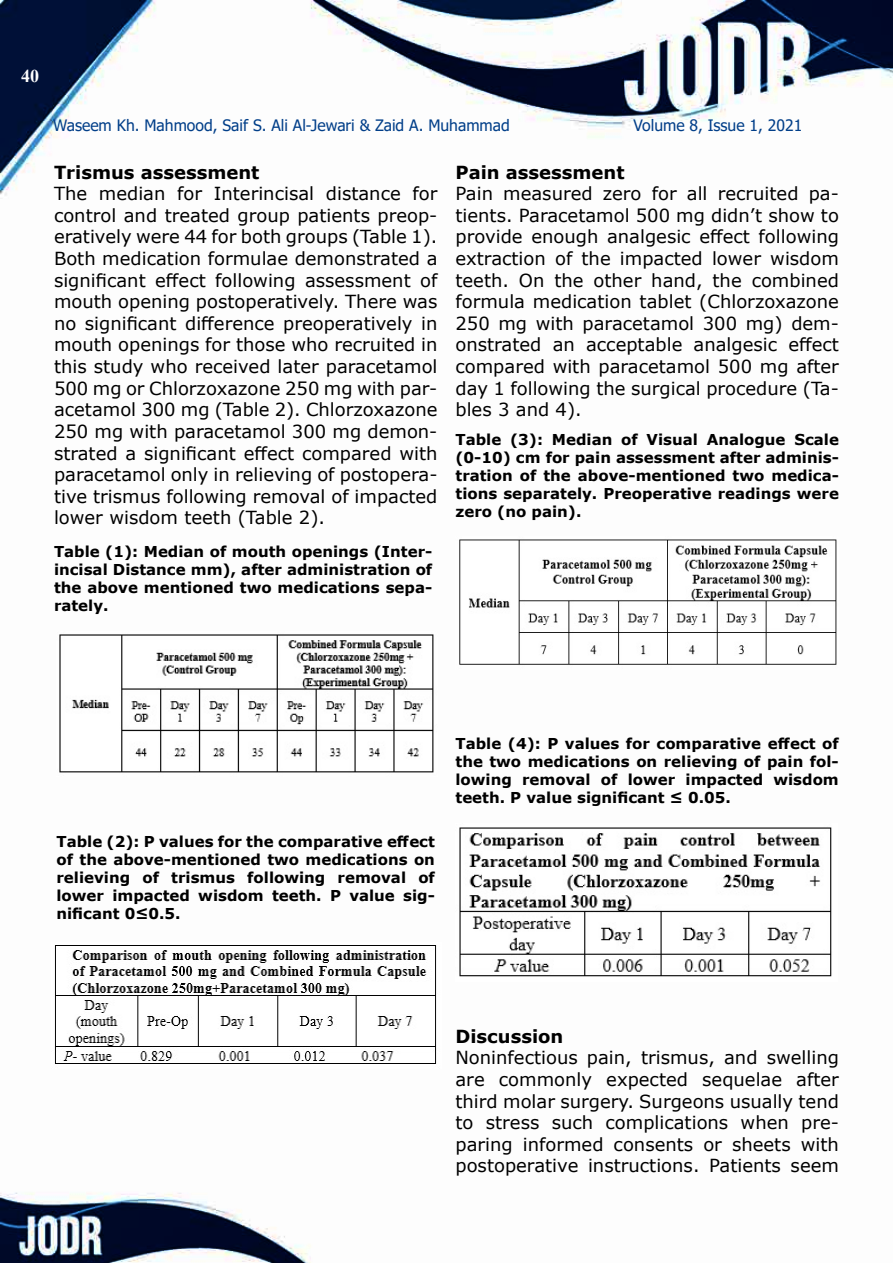
<style>
.page{position:relative;width:893px;height:1263px;background:#fff}
.page>*{position:absolute;margin:0;border:0;box-sizing:border-box;transform-origin:0 0}
.t1{font:18px/21.6px "Verdana";color:#000}
.t2{font:700 18px "Verdana";color:#000}
.t3{font:700 18px "Times New Roman";color:#fff}
.t4{font:15.75px "Tahoma";color:#023f89}
.t5{font:700 15px/18px "Verdana";color:#000;text-align:right}
</style>
<div class="page">
<img style="left:0;top:0;width:893px;height:1263px">
<img style="left:56px;top:632px;width:381px;height:145px">
<img style="left:52px;top:943px;width:390px;height:125px">
<img style="left:455px;top:537px;width:384px;height:132px">
<img style="left:455px;top:823px;width:382px;height:159px">
<p class="t3" style="left:21px;top:63px;width:19px">40</p>
<p class="t4" style="left:53px;top:115px;width:458px">Waseem Kh. Mahmood, Saif .S Ali Al-Jewari &amp; Zaid .A Muhammad</p>
<p class="t2" style="left:54px;top:159px;width:207px">Trismus assessment</p>
<p class="t1" style="left:413px;top:183px;width:26px">for</p>
<p class="t4" style="left:633px;top:115px;width:170px">Volume 8, Issue 1, 2021</p>
<p class="t2" style="left:455px;top:159px;width:171px">Pain assessment</p>
<p class="t1" style="left:455px;top:204px;width:385px">tients. Paracetamol 500 mg didn t’ show to</p>
<p class="t1" style="left:177px;top:183px;width:26px">for</p>
<p class="t1" style="left:652px;top:183px;width:26px">for</p>
<p class="t1" style="left:54px;top:183px;width:35px">The</p>
<p class="t1" style="left:54px;top:226px;width:385px">eratively were 44 for both groups (Table 1 .(</p>
<p class="t1" style="left:99px;top:183px;width:68px">median</p>
<p class="t1" style="left:214px;top:183px;width:102px">Interincisal</p>
<p class="t1" style="left:326px;top:183px;width:76px">distance</p>
<p class="t1" style="left:503px;top:183px;width:91px">measured</p>
<p class="t1" style="left:687px;top:183px;width:22px">all</p>
<p class="t1" style="left:718px;top:183px;width:82px">recruited</p>
<p class="t1" style="left:455px;top:183px;width:39px">Pain</p>
<p class="t1" style="left:603px;top:183px;width:40px">zero</p>
<p class="t1" style="left:809px;top:183px;width:32px">pa-</p>
<p class="t1" style="left:54px;top:204px;width:385px">control and treated group patients preop-</p>
<p class="t1" style="left:54px;top:248px;width:385px;text-align:right">Both medication formulae demonstrated a of</p>
<p class="t1" style="left:699px;top:226px;width:52px">effect</p>
<p class="t1" style="left:759px;top:226px;width:82px">following</p>
<p class="t1" style="left:455px;top:226px;width:69px">provide</p>
<p class="t1" style="left:531px;top:226px;width:69px">enough</p>
<p class="t1" style="left:607px;top:226px;width:85px">analgesic</p>
<p class="t1" style="left:555px;top:248px;width:19px">of</p>
<p class="t1" style="left:581px;top:248px;width:31px">the</p>
<p class="t1" style="left:620px;top:248px;width:84px">impacted</p>
<p class="t1" style="left:712px;top:248px;width:50px">lower</p>
<p class="t1" style="left:770px;top:248px;width:70px">wisdom</p>
<p class="t1" style="left:455px;top:248px;width:92px">extraction</p>
<p class="t1" style="left:54px;top:269px;width:93px">significant</p>
<p class="t1" style="left:54px;top:291px;width:385px">mouth opening postoperatively. There was</p>
<p class="t1" style="left:421px;top:312px;width:18px">in</p>
<p class="t1" style="left:155px;top:269px;width:52px">effect</p>
<p class="t1" style="left:215px;top:269px;width:82px">following</p>
<p class="t1" style="left:455px;top:269px;width:385px">teeth.<br>formula medication tablet (Chlorzoxazone</p>
<p class="t1" style="left:788px;top:334px;width:52px">effect</p>
<p class="t1" style="left:554px;top:269px;width:31px">the</p>
<p class="t1" style="left:594px;top:269px;width:49px">other</p>
<p class="t1" style="left:651px;top:269px;width:53px">hand,</p>
<p class="t1" style="left:712px;top:269px;width:31px">the</p>
<p class="t1" style="left:752px;top:269px;width:89px">combined</p>
<p class="t1" style="left:519px;top:269px;width:27px">On</p>
<p class="t1" style="left:305px;top:269px;width:107px">assessment</p>
<p class="t1" style="left:85px;top:312px;width:93px">significant</p>
<p class="t1" style="left:185px;top:312px;width:91px">difference</p>
<p class="t1" style="left:283px;top:312px;width:131px">preoperatively</p>
<p class="t1" style="left:536px;top:312px;width:40px">with</p>
<p class="t1" style="left:583px;top:312px;width:113px">paracetamol</p>
<p class="t1" style="left:746px;top:312px;width:38px">mg)</p>
<p class="t1" style="left:791px;top:312px;width:49px">dem-</p>
<p class="t1" style="left:455px;top:312px;width:36px">250</p>
<p class="t1" style="left:455px;top:356px;width:385px">compared with paracetamol 500 mg after</p>
<p class="t1" style="left:455px;top:399px;width:128px">bles 3 and 4 .(</p>
<p class="t1" style="left:703px;top:312px;width:36px">300</p>
<p class="t1" style="left:54px;top:312px;width:385px">no<br>mouth openings for those who recruited in this study who received later paracetamol</p>
<p class="t1" style="left:54px;top:399px;width:385px">acetamol 300 mg (Table 2 .) Chlorzoxazone</p>
<p class="t1" style="left:498px;top:312px;width:30px">mg</p>
<p class="t1" style="left:455px;top:334px;width:88px">onstrated</p>
<p class="t1" style="left:586px;top:334px;width:98px">acceptable</p>
<p class="t1" style="left:694px;top:334px;width:85px">analgesic</p>
<p class="t1" style="left:553px;top:334px;width:24px">an</p>
<p class="t1" style="left:455px;top:377px;width:385px">day 1 following the surgical procedure (Ta-</p>
<p class="t1" style="left:54px;top:377px;width:385px">500 mg or Chlorzoxazone 250 mg with par-</p>
<p class="t1" style="left:54px;top:420px;width:385px">250 mg with paracetamol 300 mg demon-</p>
<p class="t1" style="left:54px;top:442px;width:385px">strated a significant effect compared with</p>
<p class="t1" style="left:54px;top:464px;width:385px">paracetamol only in relieving of postopera-</p>
<p class="t1" style="left:54px;top:507px;width:273px">lower wisdom teeth (Table 2 .(</p>
<p class="t1" style="left:54px;top:485px;width:385px">tive trismus following removal of impacted</p>
<p class="t5" style="left:54px;top:542px;width:380px">Table (1 :) Median of mouth openings (Inter-</p>
<p class="t5" style="left:54px;top:596px;width:56px">rately.</p>
<p class="t5" style="left:54px;top:560px;width:380px">incisal Distance mm ,) after administration of</p>
<p class="t5" style="left:54px;top:578px;width:380px">the above mentioned two medications sepa-</p>
<p class="t5" style="left:455px;top:430px;width:47px">Table</p>
<p class="t5" style="left:510px;top:430px;width:34px">( 3 :)</p>
<p class="t5" style="left:552px;top:430px;width:62px">Median</p>
<p class="t5" style="left:621px;top:430px;width:18px">of</p>
<p class="t5" style="left:647px;top:430px;width:53px">Visual</p>
<p class="t5" style="left:707px;top:430px;width:80px">Analogue</p>
<p class="t5" style="left:794px;top:430px;width:46px">Scale</p>
<p class="t5" style="left:455px;top:448px;width:385px">(0-10) cm for pain assessment after adminis-</p>
<p class="t5" style="left:455px;top:502px;width:127px">zero (no pain .(</p>
<p class="t5" style="left:520px;top:466px;width:18px">of</p>
<p class="t5" style="left:455px;top:466px;width:59px">tration</p>
<p class="t5" style="left:543px;top:466px;width:29px">the</p>
<p class="t5" style="left:578px;top:466px;width:149px">above-mentioned</p>
<p class="t5" style="left:771px;top:466px;width:69px">medica-</p>
<p class="t5" style="left:733px;top:466px;width:33px">two</p>
<p class="t5" style="left:455px;top:484px;width:385px">tions separately. Preoperative readings were</p>
<p class="t5" style="left:57px;top:832px;width:380px">Table (2 P:) values for the comparative effect of the above-mentioned two medications on of</p>
<p class="t5" style="left:142px;top:868px;width:18px">of</p>
<p class="t5" style="left:247px;top:868px;width:80px">following</p>
<p class="t5" style="left:57px;top:868px;width:75px">relieving</p>
<p class="t5" style="left:57px;top:904px;width:126px">nificant 0≥0.5.</p>
<p class="t5" style="left:171px;top:868px;width:65px">trismus</p>
<p class="t5" style="left:338px;top:868px;width:70px">removal</p>
<p class="t5" style="left:57px;top:886px;width:49px">lower</p>
<p class="t5" style="left:112px;top:886px;width:79px">impacted</p>
<p class="t5" style="left:198px;top:886px;width:67px">wisdom</p>
<p class="t5" style="left:272px;top:886px;width:71px">teeth P.</p>
<p class="t5" style="left:349px;top:886px;width:47px">value</p>
<p class="t5" style="left:403px;top:886px;width:33px">sig-</p>
<p class="t5" style="left:455px;top:734px;width:385px">Table (4 P:) values for comparative effect of</p>
<p class="t5" style="left:773px;top:770px;width:67px">wisdom</p>
<p class="t5" style="left:455px;top:752px;width:385px">the two medications on relieving of pain fol-</p>
<p class="t5" style="left:455px;top:788px;width:277px">teeth P. value significant ≥ 0.05.</p>
<p class="t5" style="left:601px;top:770px;width:18px">of</p>
<p class="t5" style="left:455px;top:770px;width:58px">lowing</p>
<p class="t5" style="left:522px;top:770px;width:70px">removal</p>
<p class="t5" style="left:628px;top:770px;width:49px">lower</p>
<p class="t5" style="left:686px;top:770px;width:79px">impacted</p>
<p class="t2" style="left:455px;top:1023px;width:109px">Discussion</p>
<p class="t1" style="left:455px;top:1047px;width:124px">Noninfectious</p>
<p class="t1" style="left:587px;top:1047px;width:46px">pain,</p>
<p class="t1" style="left:641px;top:1047px;width:75px">trismus,</p>
<p class="t1" style="left:724px;top:1047px;width:35px">and</p>
<p class="t1" style="left:767px;top:1047px;width:74px">swelling</p>
<p class="t1" style="left:796px;top:1068px;width:44px">after</p>
<p class="t1" style="left:499px;top:1068px;width:95px">commonly</p>
<p class="t1" style="left:606px;top:1068px;width:83px">expected</p>
<p class="t1" style="left:702px;top:1068px;width:81px">sequelae</p>
<p class="t1" style="left:455px;top:1068px;width:385px">are<br>third molar surgery. Surgeons usually tend</p>
<p class="t1" style="left:801px;top:1133px;width:40px">with</p>
<p class="t1" style="left:552px;top:1112px;width:43px">such</p>
<p class="t1" style="left:605px;top:1112px;width:124px">complications</p>
<p class="t1" style="left:741px;top:1112px;width:50px">when</p>
<p class="t1" style="left:455px;top:1112px;width:20px">to</p>
<p class="t1" style="left:486px;top:1112px;width:55px">stress</p>
<p class="t1" style="left:801px;top:1112px;width:39px">pre-</p>
<p class="t1" style="left:523px;top:1133px;width:82px">informed</p>
<p class="t1" style="left:732px;top:1133px;width:60px">sheets</p>
<p class="t1" style="left:455px;top:1133px;width:59px">paring</p>
<p class="t1" style="left:614px;top:1133px;width:81px">consents</p>
<p class="t1" style="left:703px;top:1133px;width:20px">or</p>
<p class="t1" style="left:455px;top:1155px;width:124px">postoperative</p>
<p class="t1" style="left:588px;top:1155px;width:113px">instructions.</p>
<p class="t1" style="left:709px;top:1155px;width:73px">Patients</p>
<p class="t1" style="left:791px;top:1155px;width:50px">seem</p>
</div>
